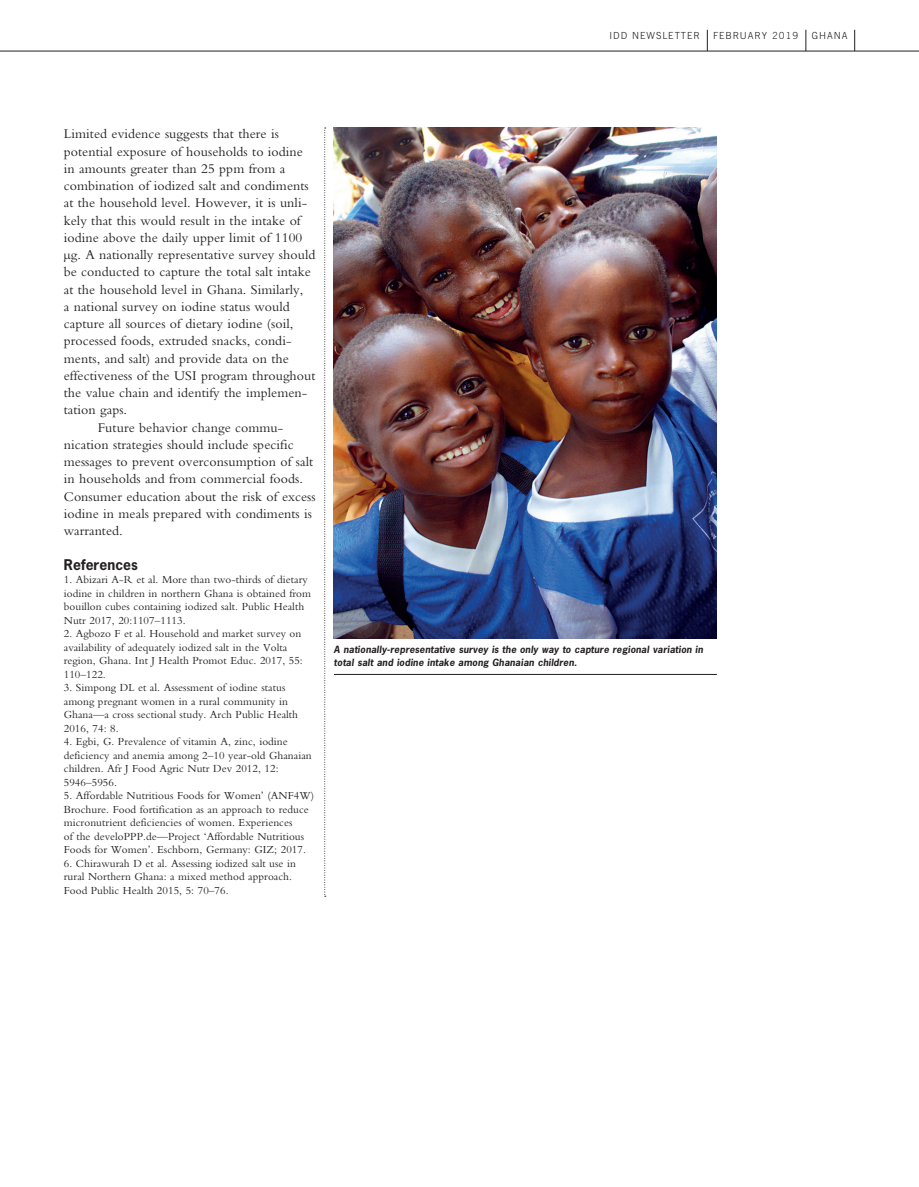
<style>
.page{position:relative;width:919px;height:1187px;background:#fff}
.page>*{position:absolute;margin:0;border:0;box-sizing:border-box;transform-origin:0 0}
.t1{font:13.8px "Bembo";letter-spacing:.005em;color:#231f20}
.t2{font:700 13.8px "News Gothic";letter-spacing:.005em;color:#231f20}
.t3{font:11.25px/13.5px "Bembo";letter-spacing:.005em;color:#231f20}
.t4{font:300 9.75px "News Gothic BT";letter-spacing:.1em;color:#231f20}
.t5{font:italic 700 9.3px/12.3px "News Gothic";letter-spacing:.015em;color:#231f20}
.s1{font-size:21px;color:#fff}
</style>
<div class="page">
<svg style="left:805px;top:30px;width:1px;height:21px"></svg>
<svg style="left:854px;top:30px;width:1px;height:21px"></svg>
<svg style="left:707px;top:30px;width:1px;height:21px"></svg>
<hr style="left:0;top:51px;width:918px;height:1px;background:#231f20">
<svg style="left:324px;top:128px;width:2px;height:768px"></svg>
<img style="left:334px;top:128px;width:382px;height:510px">
<hr style="left:334px;top:674px;width:382px;height:1px;background:#231f20">
<p class="t4" style="left:609px;top:29px;width:92px">IDD NEWSLETTER</p>
<p class="t4" style="left:713px;top:29px;width:87px">FEBRUARY 2019</p>
<p class="t4" style="left:811px;top:29px;width:77px">GHANA <span class="s1">11</span></p>
<p class="t1" style="left:64px;top:126px;width:216px">Limited evidence suggests that there is</p>
<p class="t1" style="left:64px;top:143px;width:241px">potential exposure of households to iodine</p>
<p class="t1" style="left:64px;top:160px;width:223px">in amounts greater than 25 ppm from a</p>
<p class="t1" style="left:64px;top:178px;width:246px">combination of iodized salt and condiments</p>
<p class="t1" style="left:64px;top:195px;width:245px">at the household level. However, it is unli-</p>
<p class="t1" style="left:64px;top:212px;width:238px">kely that this would result in the intake of</p>
<p class="t1" style="left:64px;top:229px;width:240px">iodine above the daily upper limit of 1100</p>
<p class="t1" style="left:64px;top:247px;width:253px">µg. A nationally representative survey should</p>
<p class="t1" style="left:64px;top:264px;width:248px">be conducted to capture the total salt intake</p>
<p class="t1" style="left:64px;top:281px;width:241px">at the household level in Ghana. Similarly,</p>
<p class="t1" style="left:64px;top:298px;width:227px">a national survey on iodine status would</p>
<p class="t1" style="left:64px;top:316px;width:231px">capture all sources of dietary iodine (soil,</p>
<p class="t1" style="left:64px;top:333px;width:229px">processed foods, extruded snacks, condi-</p>
<p class="t1" style="left:64px;top:350px;width:226px">ments, and salt) and provide data on the</p>
<p class="t1" style="left:64px;top:367px;width:253px">effectiveness of the USI program throughout</p>
<p class="t1" style="left:64px;top:385px;width:245px">the value chain and identify the implemen-</p>
<p class="t1" style="left:64px;top:402px;width:65px">tation gaps.</p>
<p class="t1" style="left:98px;top:419px;width:187px">Future behavior change commu-</p>
<p class="t1" style="left:64px;top:436px;width:231px">nication strategies should include specific</p>
<p class="t1" style="left:64px;top:454px;width:251px">messages to prevent overconsumption of salt</p>
<p class="t1" style="left:64px;top:471px;width:241px">in households and from commercial foods.</p>
<p class="t1" style="left:64px;top:488px;width:253px">Consumer education about the risk of excess</p>
<p class="t1" style="left:64px;top:505px;width:250px">iodine in meals prepared with condiments is</p>
<p class="t1" style="left:64px;top:523px;width:61px">warranted.</p>
<p class="t2" style="left:64px;top:555px;width:76px">References</p>
<p class="t3" style="left:64px;top:572px;width:249px">1. Abizari A-R et al. More than two-thirds of dietary iodine in children in northern Ghana is obtained from bouillon cubes containing iodized salt. Public Health Nutr 2017, 20:1107–1113.</p>
<p class="t3" style="left:64px;top:626px;width:240px">2. Agbozo F et al. Household and market survey on availability of adequately iodized salt in the Volta region, Ghana. Int J Health Promot Educ. 2017, 55:<br>110–122.</p>
<p class="t3" style="left:64px;top:680px;width:236px">3. Simpong DL et al. Assessment of iodine status among pregnant women in a rural community in Ghana—a cross sectional study. Arch Public Health 2016, 74: 8.</p>
<p class="t3" style="left:64px;top:734px;width:249px">4. Egbi, G. Prevalence of vitamin A, zinc, iodine deficiency and anemia among 2–10 year-old Ghanaian children. Afr J Food Agric Nutr Dev 2012, 12:<br>5946–5956.</p>
<p class="t3" style="left:64px;top:788px;width:252px">5. Affordable Nutritious Foods for Women’ (ANF4W)<br>Brochure. Food fortification as an approach to reduce micronutrient deficiencies of women. Experiences<br>of the develoPPP.de—Project ‘Affordable Nutritious Foods for Women’. Eschborn, Germany: GIZ; 2017.</p>
<p class="t3" style="left:64px;top:856px;width:234px">6. Chirawurah D et al. Assessing iodized salt use in rural Northern Ghana: a mixed method approach.<br>Food Public Health 2015, 5: 70–76.</p>
<p class="t5" style="left:334px;top:643px;width:370px">A nationally-representative survey is the only way to capture regional variation in total salt and iodine intake among Ghanaian children.</p>
</div>
